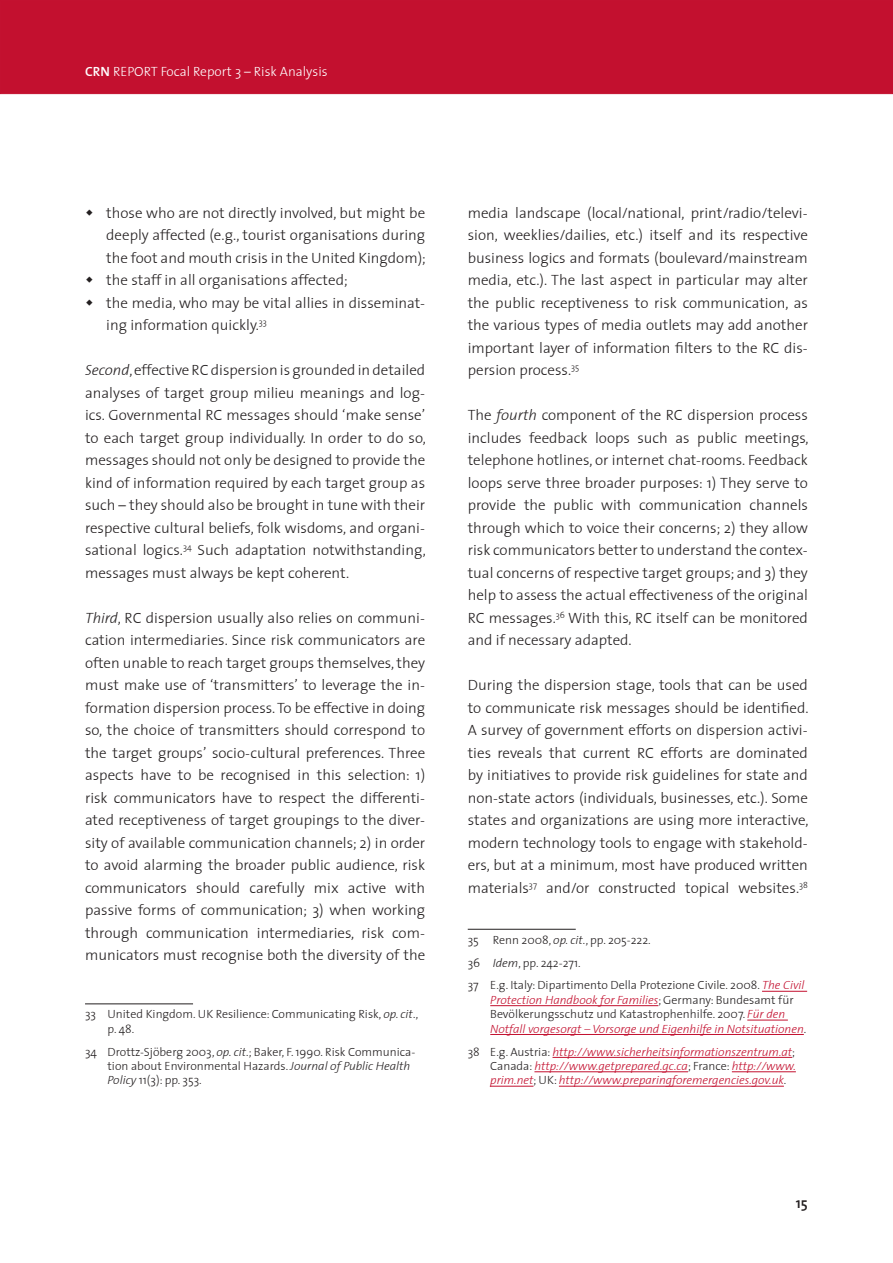
<style>
.page{position:relative;width:893px;height:1263px;background:#fff}
.page>*{position:absolute;margin:0;border:0;box-sizing:border-box;transform-origin:0 0}
._2_Fliesstext{font:300 15px/22.5px "ETH";color:#231f20;text-align:justify}
.Footnote_Text{font:300 15px/22.5px "ETH";color:#231f20;text-align:justify}
.Auflistung-Bullets{font:300 15px/22.5px "ETH";color:#231f20;text-align:justify}
.t1{font:600 15px "ETH";color:#231f20}
.t2{font:300 13.5px "ETH";color:#fff}
.Footnote_Text-2{font:300 12px/14.4px "ETH";color:#231f20}
.Footnote_Text-3{font:italic 300 12px/14.4px "ETH";color:#c3102f;text-align:justify}
.s1{font-weight:600}
.s2{font-style:italic}
.s3{font-style:italic;color:#c3102f}
.s4{font-style:normal;color:#231f20}
</style>
<div class="page">
<div style="left:0;top:0;width:893px;height:94px;background:#c3102f"></div>
<hr style="left:468px;top:929px;width:108px;height:1px;background:#231f20">
<hr style="left:762px;top:991px;width:45px;height:1px;background:#c3102f">
<hr style="left:490px;top:1005px;width:168px;height:1px;background:#c3102f">
<hr style="left:747px;top:1020px;width:41px;height:1px;background:#c3102f">
<hr style="left:490px;top:1034px;width:314px;height:1px;background:#c3102f">
<hr style="left:552px;top:1057px;width:240px;height:1px;background:#c3102f">
<hr style="left:534px;top:1071px;width:154px;height:1px;background:#c3102f">
<hr style="left:732px;top:1071px;width:64px;height:1px;background:#c3102f">
<hr style="left:490px;top:1086px;width:43px;height:1px;background:#c3102f">
<hr style="left:559px;top:1086px;width:225px;height:1px;background:#c3102f">
<hr style="left:85px;top:1003px;width:108px;height:1px;background:#231f20">
<p class="t2" style="left:85px;top:60px;width:244px"><span class="s1">CRN</span> REPORT Focal Report 3 – Risk Analysis</p>
<p class="Auflistung-Bullets" style="left:106px;top:201px;width:321px">those who are not directly involved, but might be deeply affected (e.g., tourist organisations during the foot and mouth crisis in the United Kingdom);</p>
<p class="Auflistung-Bullets" style="left:106px;top:268px;width:243px">the staff in all organisations affected;</p>
<p class="Auflistung-Bullets" style="left:106px;top:291px;width:320px">the media, who may be vital allies in disseminat&shy;ing information quickly.<sup>33</sup></p>
<p class="_2_Fliesstext" style="left:85px;top:358px;width:342px"><span class="s2">Second</span>,effective RCdispersion is grounded in detailed analyses of target group milieu meanings and log&shy;ics. Governmental RC messages should ‘make sense’ to each target group individually. In order to do so, messages should not only be designed to provide the kind of information required by each target group as such – they should also be brought in tune with their respective cultural beliefs, folk wisdoms, and organi&shy;sational logics.<sup>34</sup> Such adaptation notwithstanding, messages must always be kept coherent.</p>
<p class="_2_Fliesstext" style="left:85px;top:606px;width:342px"><span class="s2">Third</span>, RC dispersion usually also relies on communi&shy;cation intermediaries. Since risk communicators are often unable to reach target groups themselves, they must make use of ‘transmitters’ to leverage the in&shy;formation dispersion process.To be effective in doing so, the choice of transmitters should correspond to the target groups’ socio-cultural preferences. Three aspects have to be recognised in this selection: 1) risk communicators have to respect the differenti&shy;ated receptiveness of target groupings to the diver&shy;sity of available communication channels; 2) in order to avoid alarming the broader public audience, risk communicators should carefully mix active with passive forms of communication; 3) when working through communication intermediaries, risk com&shy;municators must recognise both the diversity of the</p>
<p class="Footnote_Text-2" style="left:108px;top:1006px;width:312px;text-indent:-22px">33 United Kingdom. UK Resilience: Communicating Risk, <span class="s2">op. cit.</span>, p. 48.</p>
<p class="Footnote_Text-2" style="left:108px;top:1044px;width:309px;text-indent:-22px">34 Drottz-Sjöberg 2003, <span class="s2">op. cit.</span>; Baker, F. 1990. Risk Communica&shy;tion about Environmental Hazards. <span class="s2">Journal of Public Health<br>Policy</span> 11(3): pp. 353.</p>
<p class="Footnote_Text" style="left:468px;top:201px;width:342px">media landscape (local/national, print/radio/televi&shy;sion, weeklies/dailies, etc.) itself and its respective business logics and formats (boulevard/mainstream media, etc.). The last aspect in particular may alter the public receptiveness to risk communication, as the various types of media outlets may add another important layer of information filters to the RC dis&shy;persion process.<sup>35</sup></p>
<p class="_2_Fliesstext" style="left:468px;top:403px;width:342px">The <span class="s2">fourth</span> component of the RC dispersion process includes feedback loops such as public meetings, telephone hotlines, or internet chat-rooms. Feedback loops serve three broader purposes: 1) They serve to provide the public with communication channels through which to voice their concerns; 2) they allow risk communicators better to understand the contex&shy;tual concerns of respective target groups; and 3) they help to assess the actual effectiveness of the original RC messages.<sup>36</sup> With this, RC itself can be monitored and if necessary adapted.</p>
<p class="_2_Fliesstext" style="left:468px;top:673px;width:342px">During the dispersion stage, tools that can be used to communicate risk messages should be identified.<br>A survey of government efforts on dispersion activi&shy;ties reveals that current RC efforts are dominated by initiatives to provide risk guidelines for state and non-state actors (individuals, businesses, etc.). Some states and organizations are using more interactive, modern technology tools to engage with stakehold&shy;ers, but at a minimum, most have produced written materials<sup>37</sup> and/or constructed topical websites.<sup>38</sup></p>
<p class="Footnote_Text-2" style="left:468px;top:932px;width:184px">35 Renn 2008, <span class="s2">op. cit.</span>, pp. 205-222.</p>
<p class="Footnote_Text-2" style="left:468px;top:955px;width:114px">36 <span class="s2">Idem</span>, pp. 242-271.</p>
<p class="Footnote_Text-2" style="left:490px;top:978px;width:318px;text-indent:-22px">37 E.g. Italy: Dipartimento Della Protezione Civile. 2008. <span class="s3">The Civil Protection Handbook for Families</span>; Germany: Bundesamt für Bevölkerungsschutz und Katastrophenhilfe. 2007. <span class="s3">Für den Notfall vorgesorgt – Vorsorge und Eigenhilfe in Notsituationen</span>.</p>
<p class="Footnote_Text-3" style="left:490px;top:1044px;width:307px;text-indent:-22px"><span class="s4">38 E.g. Austria:</span> http://www.sicherheitsinformationszentrum.at<span class="s4">; Canada:</span> http://www.getprepared.gc.ca<span class="s4">; France:</span> http://www. prim.net<span class="s4">; UK:</span> http://www.preparingforemergencies.gov.uk<span class="s4">.</span></p>
<p class="t1" style="left:796px;top:1190px;width:14px">15</p>
</div>
